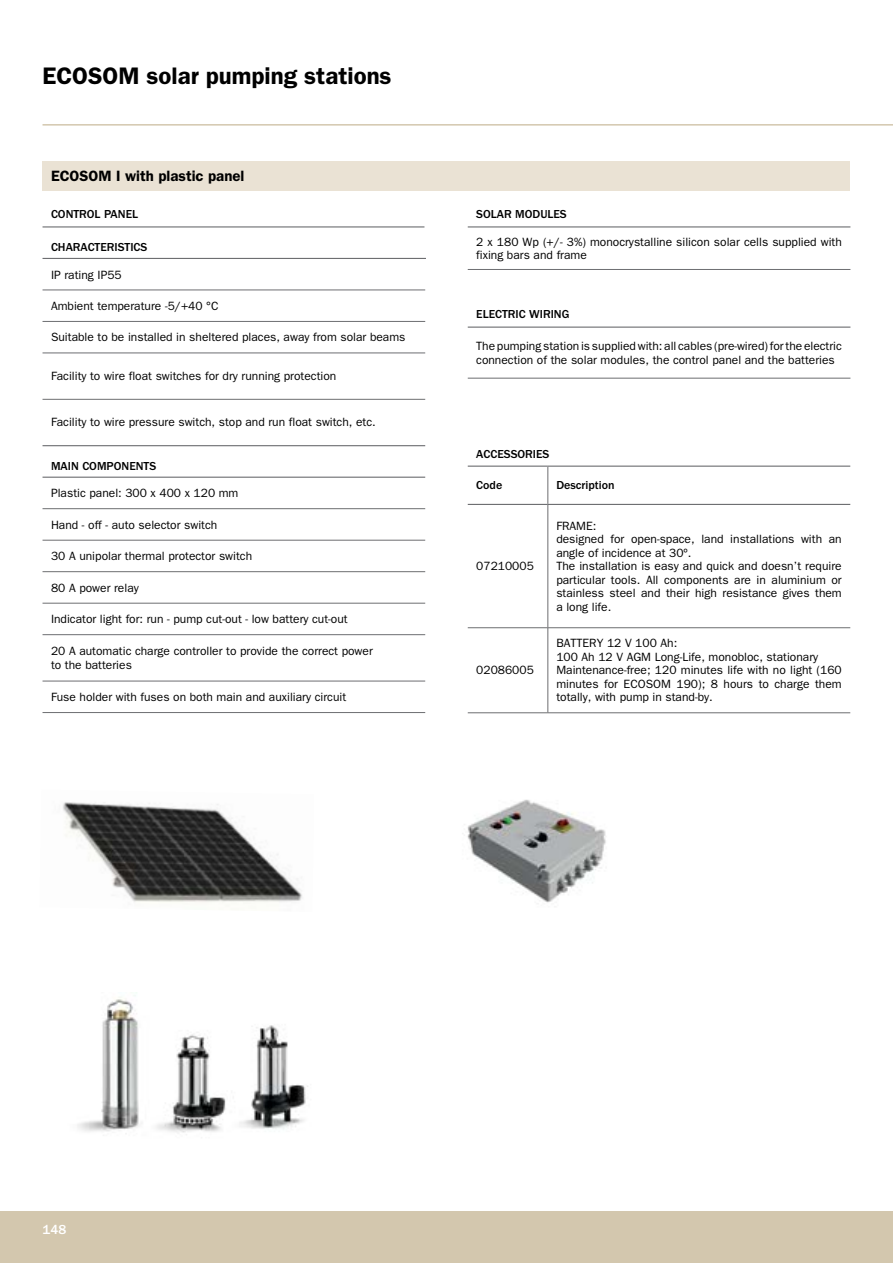
<style>
.page{position:relative;width:893px;height:1263px;background:#fff}
.page>*{position:absolute;margin:0;border:0;box-sizing:border-box;transform-origin:0 0}
.t1{font:600 24px "ITC Franklin Gothic Std";color:#000}
.t2{font:600 15px "ITC Franklin Gothic Std";color:#000}
.t3{font:500 13.5px "ITC Franklin Gothic Std";color:#fff}
.t4{font:12px/13.5px "ITC Franklin Gothic Std";color:#000}
.t5{font:500 12px "ITC Franklin Gothic Std";color:#000}
</style>
<div class="page">
<div style="left:0;top:1212px;width:893px;height:51px;background:#d3c7ae"></div>
<hr style="left:43px;top:124px;width:850px;height:2px;background:#d3c7ae">
<img style="left:462px;top:799px;width:144px;height:104px">
<img style="left:63px;top:802px;width:239px;height:101px">
<div style="left:43px;top:161px;width:807px;height:30px;background:#eae2d4"></div>
<img style="left:246px;top:1025px;width:62px;height:104px">
<img style="left:77px;top:992px;width:62px;height:140px">
<img style="left:141px;top:1034px;width:105px;height:99px">
<hr style="left:468px;top:466px;width:80px;height:1px;background:#6d6e71">
<hr style="left:548px;top:466px;width:302px;height:1px;background:#6d6e71">
<hr style="left:468px;top:504px;width:80px;height:1px;background:#6d6e71">
<hr style="left:548px;top:504px;width:302px;height:1px;background:#6d6e71">
<hr style="left:548px;top:467px;width:1px;height:37px;background:#6d6e71">
<hr style="left:548px;top:505px;width:1px;height:122px;background:#6d6e71">
<hr style="left:468px;top:627px;width:80px;height:1px;background:#6d6e71">
<hr style="left:548px;top:627px;width:302px;height:1px;background:#6d6e71">
<hr style="left:548px;top:628px;width:1px;height:85px;background:#6d6e71">
<hr style="left:468px;top:712px;width:80px;height:1px;background:#6d6e71">
<hr style="left:548px;top:712px;width:302px;height:1px;background:#6d6e71">
<hr style="left:43px;top:226px;width:381px;height:1px;background:#6d6e71">
<hr style="left:43px;top:258px;width:383px;height:1px;background:#6d6e71">
<hr style="left:43px;top:445px;width:382px;height:1px;background:#6d6e71">
<hr style="left:43px;top:477px;width:382px;height:1px;background:#6d6e71">
<hr style="left:43px;top:290px;width:382px;height:1px;background:#6d6e71">
<hr style="left:43px;top:321px;width:382px;height:1px;background:#6d6e71">
<hr style="left:43px;top:353px;width:382px;height:1px;background:#6d6e71">
<hr style="left:43px;top:399px;width:382px;height:1px;background:#6d6e71">
<hr style="left:43px;top:508px;width:382px;height:1px;background:#6d6e71">
<hr style="left:43px;top:540px;width:382px;height:1px;background:#6d6e71">
<hr style="left:43px;top:571px;width:382px;height:1px;background:#6d6e71">
<hr style="left:43px;top:603px;width:382px;height:1px;background:#6d6e71">
<hr style="left:43px;top:634px;width:382px;height:1px;background:#6d6e71">
<hr style="left:43px;top:681px;width:382px;height:1px;background:#6d6e71">
<hr style="left:43px;top:712px;width:382px;height:1px;background:#6d6e71">
<hr style="left:468px;top:327px;width:382px;height:1px;background:#6d6e71">
<hr style="left:468px;top:378px;width:382px;height:1px;background:#6d6e71">
<hr style="left:468px;top:226px;width:382px;height:1px;background:#6d6e71">
<hr style="left:468px;top:269px;width:382px;height:1px;background:#6d6e71">
<h1 class="t1" style="left:43px;top:62px;width:351px">ECOSOM solar pumping stations</h1>
<p class="t2" style="left:51px;top:167px;width:195px">ECOSOM I with plastic panel</p>
<p class="t5" style="left:51px;top:207px;width:89px">CO NTROL PANEL</p>
<p class="t5" style="left:51px;top:240px;width:91px">CHARACTERISTICS</p>
<p class="t4" style="left:51px;top:268px;width:72px">IP rating IP55</p>
<p class="t4" style="left:51px;top:299px;width:169px">Ambient temperature -5/+40 °C</p>
<p class="t4" style="left:51px;top:331px;width:356px">Suitable to be installed in sheltered places, away from solar beams</p>
<p class="t4" style="left:51px;top:369px;width:287px">Facility to wire float switches for dry running protection</p>
<p class="t4" style="left:51px;top:416px;width:326px">Facility to wire pressure switch, stop and run float switch, etc.</p>
<p class="t5" style="left:51px;top:459px;width:40px">MAIN COM</p>
<p class="t5" style="left:107px;top:459px;width:51px">PONENTS</p>
<p class="t4" style="left:51px;top:486px;width:189px">Plastic panel: 300 x 400 x 120 mm</p>
<p class="t4" style="left:51px;top:518px;width:168px">Hand - off - auto selector switch</p>
<p class="t4" style="left:51px;top:549px;width:203px">30 A unipolar thermal protector switch</p>
<p class="t4" style="left:51px;top:581px;width:89px">80 A power relay</p>
<p class="t4" style="left:51px;top:612px;width:298px">Indicator light for: run - pump cut-out - low battery cut-out</p>
<p class="t4" style="left:51px;top:644px;width:323px">20 A automatic charge controller to provide the correct power to the batteries</p>
<p class="t4" style="left:51px;top:690px;width:297px">Fuse holder with fuses on both main and auxiliary circuit</p>
<p class="t5" style="left:476px;top:207px;width:85px">SOLAR MODULES</p>
<p class="t4" style="left:476px;top:235px;width:367px">2 x 180 Wp (+/- 3%) monocrystalline silicon solar cells supplied with fixing bars and frame</p>
<p class="t5" style="left:476px;top:307px;width:95px">ELECTRIC WIRING</p>
<p class="t4" style="left:476px;top:339px;width:367px">The pumping station is supplied with: all cables (pre-wired) for the electric connection of the solar modules, the control panel and the batteries</p>
<p class="t5" style="left:476px;top:447px;width:16px">ACCESSO</p>
<p class="t5" style="left:525px;top:447px;width:18px">RIES</p>
<p class="t5" style="left:476px;top:479px;width:28px">Code</p>
<p class="t5" style="left:556px;top:479px;width:60px">Description</p>
<p class="t4" style="left:476px;top:560px;width:59px">07210005</p>
<p class="t4" style="left:476px;top:664px;width:59px">02086005</p>
<p class="t4" style="left:556px;top:519px;width:287px">FRAME:<br>designed for open-space, land installations with an angle of incidence at 30º.<br>The installation is easy and quick and doesn’t require particular tools. All components are in aluminium or stainless steel and their high resistance gives them a long life.</p>
<p class="t4" style="left:556px;top:637px;width:287px">BATTERY 12 V 100 Ah:<br>100 Ah 12 V AGM Long-Life, monobloc, stationary Maintenance-free; 120 minutes life with no light (160 minutes for ECOSOM 190); 8 hours to charge them totally, with pump in stand-by.</p>
<p class="t3" style="left:43px;top:1222px;width:25px">148</p>
</div>
